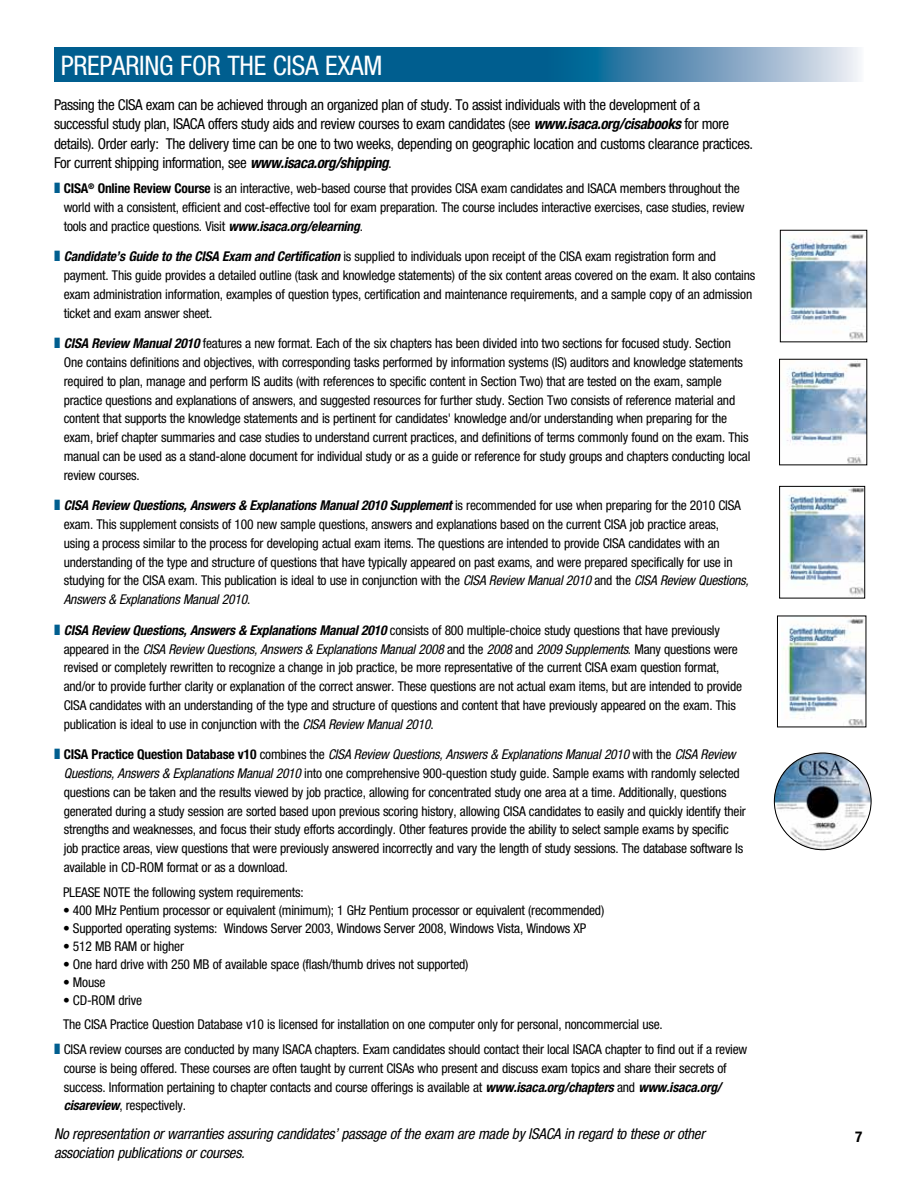
<style>
.page{position:relative;width:918px;height:1188px;background:#fff}
.page>*{position:absolute;margin:0;border:0;box-sizing:border-box;transform-origin:0 0}
.t1{font:condensed 27px "Helvetica Neue";letter-spacing:-.01em;color:#fff}
.t2{font:condensed 15px/19.5px "Helvetica Neue";letter-spacing:-.025em;color:#000}
.t3{font:italic condensed 15px/19.5px "Helvetica Neue";letter-spacing:-.015em;color:#000}
.t4{font:700 condensed 15px "Helvetica Neue";color:#000}
.t5{font:condensed 13.5px/18.8px "Helvetica Neue";letter-spacing:-.015em;color:#000}
.s1{font-weight:700;font-style:italic}
.s2{font-weight:700}
.s3{font-style:italic}
</style>
<div class="page">
<img style="left:784px;top:488px;width:79px;height:107px">
<div style="left:779px;top:486px;width:86px;height:112px;border:1px solid #000"></div>
<img style="left:782px;top:618px;width:82px;height:107px">
<img style="left:786px;top:232px;width:79px;height:108px">
<img style="left:786px;top:361px;width:79px;height:102px">
<img style="left:774px;top:753px;width:97px;height:97px;border-radius:48px">
<div style="left:54px;top:47px;width:492px;height:35px;background:#005e8f"></div>
<svg style="left:546px;top:47px;width:313px;height:35px;background:#6d9dbd"></svg>
<h1 class="t1" style="left:61px;top:50px;width:26px">Prepari</h1>
<h1 class="t1" style="left:144px;top:50px;width:223px">ng for the CISA Exam</h1>
<p class="t2" style="left:54px;top:95px;width:701px">Passing the CISA exam can be achieved through an organized plan of study. To assist individuals with the development of a successful study plan, ISACA offers study aids and review courses to exam candidates (see <span class="s1">www.isaca.org/cisabooks</span> for more details). Order early: The delivery time can be one to two weeks, depending on geographic location and customs clearance practices.<br>For current shipping information, see <span class="s1">www.isaca.org/shipping</span>.</p>
<p class="t5" style="left:64px;top:179px;width:682px"><span class="s2">CISA</span><sup>®</sup> <span class="s2">Online Review Course</span> is an interactive, web-based course that provides CISA exam candidates and ISACA members throughout the world with a consistent, efficient and cost-effective tool for exam preparation. The course includes interactive exercises, case studies, review tools and practice questions. Visit <span class="s1">www.isaca.org/elearning</span>.</p>
<p class="t5" style="left:64px;top:247px;width:693px"><span class="s1">Candidate’s Guide to the CISA Exam and Certification</span> is supplied to individuals upon receipt of the CISA exam registration form and payment. This guide provides a detailed outline (task and knowledge statements) of the six content areas covered on the exam. It also contains exam administration information, examples of question types, certification and maintenance requirements, and a sample copy of an admission ticket and exam answer sheet.</p>
<p class="t5" style="left:64px;top:334px;width:688px"><span class="s1">CISA Review Manual 2010</span> features a new format. Each of the six chapters has been divided into two sections for focused study. Section One contains definitions and objectives, with corresponding tasks performed by information systems (IS) auditors and knowledge statements required to plan, manage and perform IS audits (with references to specific content in Section Two) that are tested on the exam, sample practice questions and explanations of answers, and suggested resources for further study. Section Two consists of reference material and content that supports the knowledge statements and is pertinent for candidates' knowledge and/or understanding when preparing for the exam, brief chapter summaries and case studies to understand current practices, and definitions of terms commonly found on the exam. This manual can be used as a stand-alone document for individual study or as a guide or reference for study groups and chapters conducting local review courses.</p>
<p class="t5" style="left:64px;top:496px;width:687px"><span class="s1">CISA Review Questions, Answers &amp; Explanations Manual 2010 Supplement</span> is recommended for use when preparing for the 2010 CISA exam. This supplement consists of 100 new sample questions, answers and explanations based on the current CISA job practice areas,<br>using a process similar to the process for developing actual exam items. The questions are intended to provide CISA candidates with an understanding of the type and structure of questions that have typically appeared on past exams, and were prepared specifically for use in studying for the CISA exam. This publication is ideal to use in conjunction with the <span class="s3">CISA Review Manual 2010</span> and the <span class="s3">CISA Review Questions, Answers &amp; Explanations Manual 2010</span>.</p>
<p class="t5" style="left:64px;top:621px;width:680px"><span class="s1">CISA Review Questions, Answers &amp; Explanations Manual 2010</span> consists of 800 multiple-choice study questions that have previously appeared in the <span class="s3">CISA Review Questions, Answers &amp; Explanations Manual 2008</span> and the <span class="s3">2008</span> and <span class="s3">2009 Supplements</span>. Many questions were revised or completely rewritten to recognize a change in job practice, be more representative of the current CISA exam question format, and/or to provide further clarity or explanation of the correct answer. These questions are not actual exam items, but are intended to provide CISA candidates with an understanding of the type and structure of questions and content that have previously appeared on the exam. This publication is ideal to use in conjunction with the <span class="s3">CISA Review Manual 2010</span>.</p>
<p class="t5" style="left:64px;top:745px;width:684px"><span class="s2">CISA Practice Question Database v10</span> combines the <span class="s3">CISA Review Questions, Answers &amp; Explanations Manual 2010</span> with the <span class="s3">CISA Review Questions, Answers &amp; Explanations Manual 2010</span> into one comprehensive 900-question study guide. Sample exams with randomly selected questions can be taken and the results viewed by job practice, allowing for concentrated study one area at a time. Additionally, questions generated during a study session are sorted based upon previous scoring history, allowing CISA candidates to easily and quickly identify their strengths and weaknesses, and focus their study efforts accordingly. Other features provide the ability to select sample exams by specific job practice areas, view questions that were previously answered incorrectly and vary the length of study sessions. The database software Is available in CD-ROM format or as a download.</p>
<p class="t5" style="left:63px;top:882px;width:242px">PLEASE NOTE the following system requirements:</p>
<p class="t5" style="left:63px;top:900px;width:543px">• 400 MHz Pentium processor or equivalent (minimum); 1 GHz Pentium processor or equivalent (recommended)</p>
<p class="t5" style="left:63px;top:918px;width:525px">• Supported operating systems: Windows Server 2003, Windows Server 2008, Windows Vista, Windows XP</p>
<p class="t5" style="left:63px;top:936px;width:123px">• 512 MB RAM or higher</p>
<p class="t5" style="left:63px;top:954px;width:407px">• One hard drive with 250 MB of available space (flash/thumb drives not supported)</p>
<p class="t5" style="left:63px;top:972px;width:44px">• Mouse</p>
<p class="t5" style="left:63px;top:987px;width:686px;line-height:24.8px">• CD-ROM drive<br>The CISA Practice Question Database v10 is licensed for installation on one computer only for personal, noncommercial use.<br>CISA review courses are conducted by many ISACA chapters. Exam candidates should contact their local ISACA chapter to find out if a review</p>
<p class="t5" style="left:64px;top:1059px;width:664px">course is being offered. These courses are often taught by current CISAs who present and discuss exam topics and share their secrets of success. Information pertaining to chapter contacts and course offerings is available at <span class="s1">www.isaca.org/chapters</span> and <span class="s1">www.isaca.org/ cisareview</span>, respectively.</p>
<p class="t3" style="left:54px;top:1124px;width:652px">No representation or warranties assuring candidates’ passage of the exam are made by ISACA in regard to these or other association publications or courses.</p>
<p class="t4" style="left:855px;top:1127px;width:9px">7</p>
</div>
